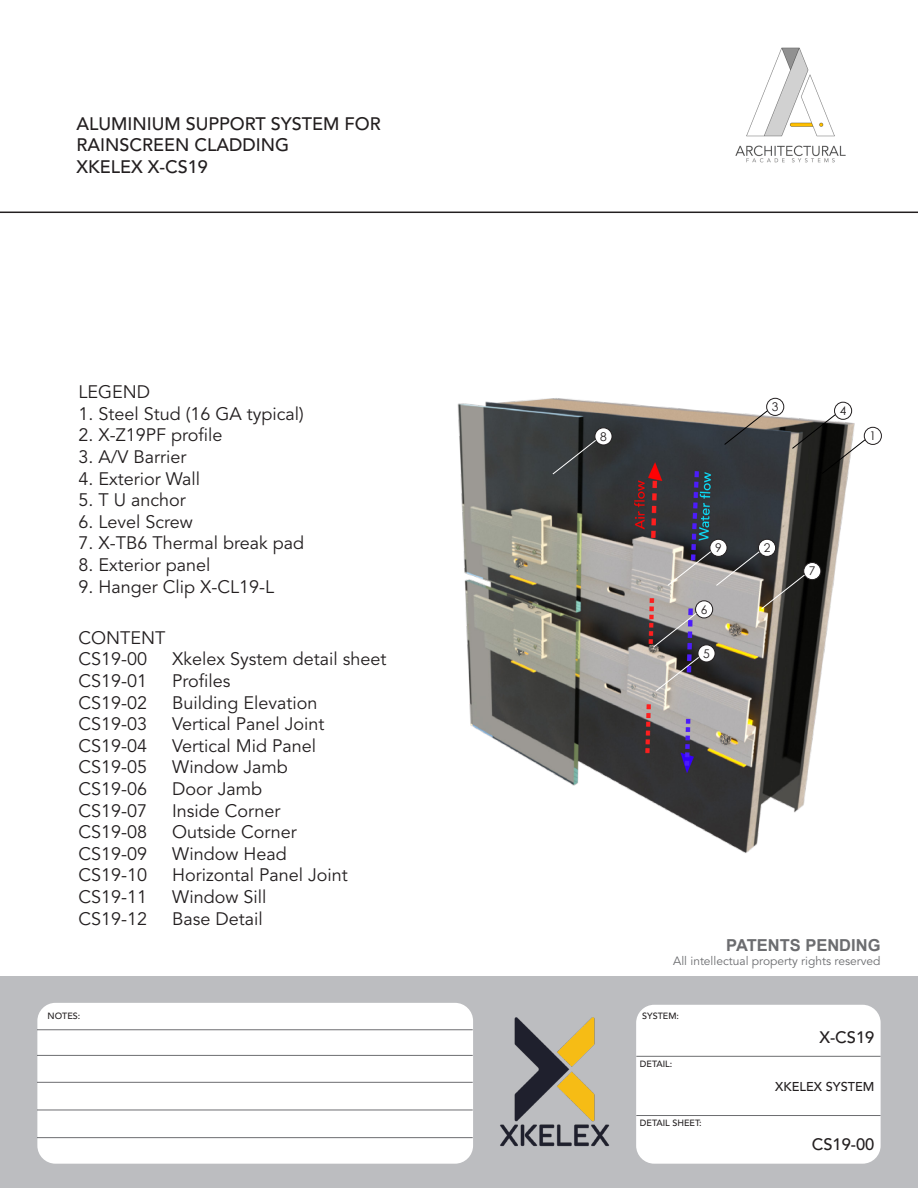
<style>
.page{position:relative;width:918px;height:1188px;background:#fff}
.page>*{position:absolute;margin:0;border:0;box-sizing:border-box;transform-origin:0 0}
.t1{font:18px "Avenir LT Std";color:#231f20}
.t2{font:500 18px "Avenir LT Std";color:#231f20}
.t3{font:700 16.5px "Arial";color:#6c6d70}
.t4{font:500 16.5px "Avenir LT Std";color:#231f20}
.t5{font:500 12.75px "Avenir LT Std";color:#231f20}
.t6{font:12px "Avenir LT Std";color:#6c6d70}
.t7{font:12px "Century Gothic";color:#231f20}
.t8{font:500 9px "Avenir LT Std";color:#231f20}
</style>
<div class="page">
<div style="left:0;top:977px;width:918px;height:211px;background:#bcbdc0"></div>
<div style="left:37px;top:1003px;width:844px;height:161px;background:#fff"></div>
<hr style="left:0;top:212px;width:918px;height:1px;background:#231f20">
<img style="left:735px;top:47px;width:111px;height:116px">
<img style="left:474px;top:1003px;width:161px;height:159px">
<hr style="left:636px;top:1056px;width:245px;height:1px;background:#6c6d70">
<hr style="left:636px;top:1115px;width:245px;height:1px;background:#6c6d70">
<hr style="left:37px;top:1029px;width:436px;height:1px;background:#6c6d70">
<hr style="left:37px;top:1055px;width:436px;height:1px;background:#6c6d70">
<hr style="left:37px;top:1082px;width:436px;height:1px;background:#6c6d70">
<hr style="left:37px;top:1110px;width:436px;height:1px;background:#6c6d70">
<hr style="left:37px;top:1137px;width:436px;height:1px;background:#6c6d70">
<img style="left:457px;top:397px;width:396px;height:456px">
<div style="left:758px;top:539px;width:18px;height:17px;background:#fff;border-radius:50%"></div>
<div style="left:758px;top:539px;width:18px;height:18px;border:1px solid #231f20;border-radius:50%"></div>
<div style="left:710px;top:539px;width:17px;height:17px;background:#fff;border-radius:50%"></div>
<div style="left:710px;top:539px;width:17px;height:18px;border:1px solid #231f20;border-radius:50%"></div>
<div style="left:864px;top:427px;width:18px;height:18px;border:1px solid #231f20;border-radius:50%"></div>
<div style="left:767px;top:398px;width:17px;height:17px;background:#fff;border-radius:50%"></div>
<div style="left:766px;top:398px;width:18px;height:18px;border:1px solid #231f20;border-radius:50%"></div>
<svg style="left:724px;top:410px;width:44px;height:35px;background:#7c7771"></svg>
<div style="left:835px;top:402px;width:17px;height:17px;background:#fff;border-radius:50%"></div>
<div style="left:834px;top:402px;width:18px;height:18px;border:1px solid #231f20;border-radius:50%"></div>
<svg style="left:792px;top:414px;width:74px;height:60px"></svg>
<div style="left:698px;top:645px;width:17px;height:17px;background:#fff;border-radius:50%"></div>
<div style="left:698px;top:645px;width:17px;height:17px;border:1px solid #231f20;border-radius:50%"></div>
<svg style="left:655px;top:657px;width:44px;height:35px;background:#a09a9b"></svg>
<div style="left:595px;top:428px;width:17px;height:17px;background:#fff;border-radius:50%"></div>
<div style="left:595px;top:428px;width:17px;height:17px;border:1px solid #231f20;border-radius:50%"></div>
<svg style="left:552px;top:440px;width:44px;height:35px;background:#393d3e"></svg>
<div style="left:804px;top:563px;width:17px;height:17px;background:#fff;border-radius:50%"></div>
<div style="left:804px;top:562px;width:17px;height:18px;border:1px solid #231f20;border-radius:50%"></div>
<svg style="left:653px;top:551px;width:152px;height:97px;background:#85817f"></svg>
<p class="t2" style="left:77px;top:113px;width:306px">ALUMINIUM SUPPORT SYSTEM FOR</p>
<p class="t2" style="left:77px;top:135px;width:214px">RAINSCREEN CLADDING</p>
<p class="t2" style="left:77px;top:156px;width:133px">XKELEX X-CS19</p>
<p class="t1" style="left:78px;top:382px;width:73px">LEGEND</p>
<p class="t1" style="left:78px;top:403px;width:227px">1. Steel Stud (16 GA typical)</p>
<p class="t1" style="left:78px;top:425px;width:146px">2. X-Z19PF profile</p>
<p class="t1" style="left:78px;top:446px;width:109px">3. A/V Barrier</p>
<p class="t1" style="left:78px;top:468px;width:123px">4. Exterior Wall</p>
<p class="t1" style="left:78px;top:490px;width:109px">5. T U anchor</p>
<p class="t1" style="left:78px;top:511px;width:116px">6. Level Screw</p>
<p class="t1" style="left:78px;top:533px;width:227px">7. X-TB6 Thermal break pad</p>
<p class="t1" style="left:78px;top:554px;width:133px">8. Exterior panel</p>
<p class="t1" style="left:78px;top:576px;width:197px">9. Hanger Clip X-CL19-L</p>
<p class="t1" style="left:78px;top:627px;width:89px">CONTENT</p>
<p class="t1" style="left:78px;top:649px;width:70px">CS19-00</p>
<p class="t1" style="left:172px;top:649px;width:216px">Xkelex System detail sheet</p>
<p class="t1" style="left:78px;top:671px;width:70px">CS19-01</p>
<p class="t1" style="left:172px;top:671px;width:60px">Profiles</p>
<p class="t1" style="left:78px;top:692px;width:70px">CS19-02</p>
<p class="t1" style="left:172px;top:692px;width:147px">Building Elevation</p>
<p class="t1" style="left:78px;top:714px;width:70px">CS19-03</p>
<p class="t1" style="left:172px;top:714px;width:154px">Vertical Panel Joint</p>
<p class="t1" style="left:78px;top:735px;width:70px">CS19-04</p>
<p class="t1" style="left:172px;top:735px;width:145px">Vertical Mid Panel</p>
<p class="t1" style="left:78px;top:757px;width:70px">CS19-05</p>
<p class="t1" style="left:172px;top:757px;width:117px">Window Jamb</p>
<p class="t1" style="left:78px;top:779px;width:70px">CS19-06</p>
<p class="t1" style="left:172px;top:779px;width:92px">Door Jamb</p>
<p class="t1" style="left:78px;top:800px;width:70px">CS19-07</p>
<p class="t1" style="left:172px;top:800px;width:110px">Inside Corner</p>
<p class="t1" style="left:78px;top:822px;width:70px">CS19-08</p>
<p class="t1" style="left:172px;top:822px;width:126px">Outside Corner</p>
<p class="t1" style="left:78px;top:843px;width:70px">CS19-09</p>
<p class="t1" style="left:172px;top:843px;width:116px">Window Head</p>
<p class="t1" style="left:78px;top:865px;width:70px">CS19-10</p>
<p class="t1" style="left:172px;top:865px;width:177px">Horizontal Panel Joint</p>
<p class="t1" style="left:78px;top:887px;width:70px">CS19-11</p>
<p class="t1" style="left:172px;top:887px;width:96px">Window Sill</p>
<p class="t1" style="left:78px;top:908px;width:70px">CS19-12</p>
<p class="t1" style="left:172px;top:908px;width:92px">Base Detail</p>
<p class="t7" style="left:600px;top:428px;width:8px">8</p>
<p class="t7" style="left:715px;top:539px;width:8px">9</p>
<p class="t7" style="left:701px;top:601px;width:8px">6</p>
<p class="t7" style="left:703px;top:645px;width:8px">5</p>
<p class="t7" style="left:772px;top:398px;width:8px">3</p>
<p class="t7" style="left:840px;top:402px;width:8px">4</p>
<p class="t7" style="left:870px;top:427px;width:8px">1</p>
<p class="t7" style="left:764px;top:539px;width:8px">2</p>
<p class="t7" style="left:809px;top:563px;width:8px">7</p>
<p class="t3" style="left:726px;top:933px;width:156px">PATENTS PENDING</p>
<p class="t6" style="left:673px;top:954px;width:209px">All intellectual property rights reserved</p>
<p class="t8" style="left:48px;top:1011px;width:34px">NOTES:</p>
<p class="t8" style="left:642px;top:1011px;width:38px">SYSTEM:</p>
<p class="t8" style="left:640px;top:1058px;width:34px">DETAIL:</p>
<p class="t8" style="left:640px;top:1117px;width:63px">DETAIL SHEET:</p>
<p class="t4" style="left:819px;top:1028px;width:57px">X-CS19</p>
<p class="t5" style="left:775px;top:1080px;width:101px">XKELEX SYSTEM</p>
<p class="t4" style="left:812px;top:1135px;width:64px">CS19-00</p>
</div>
